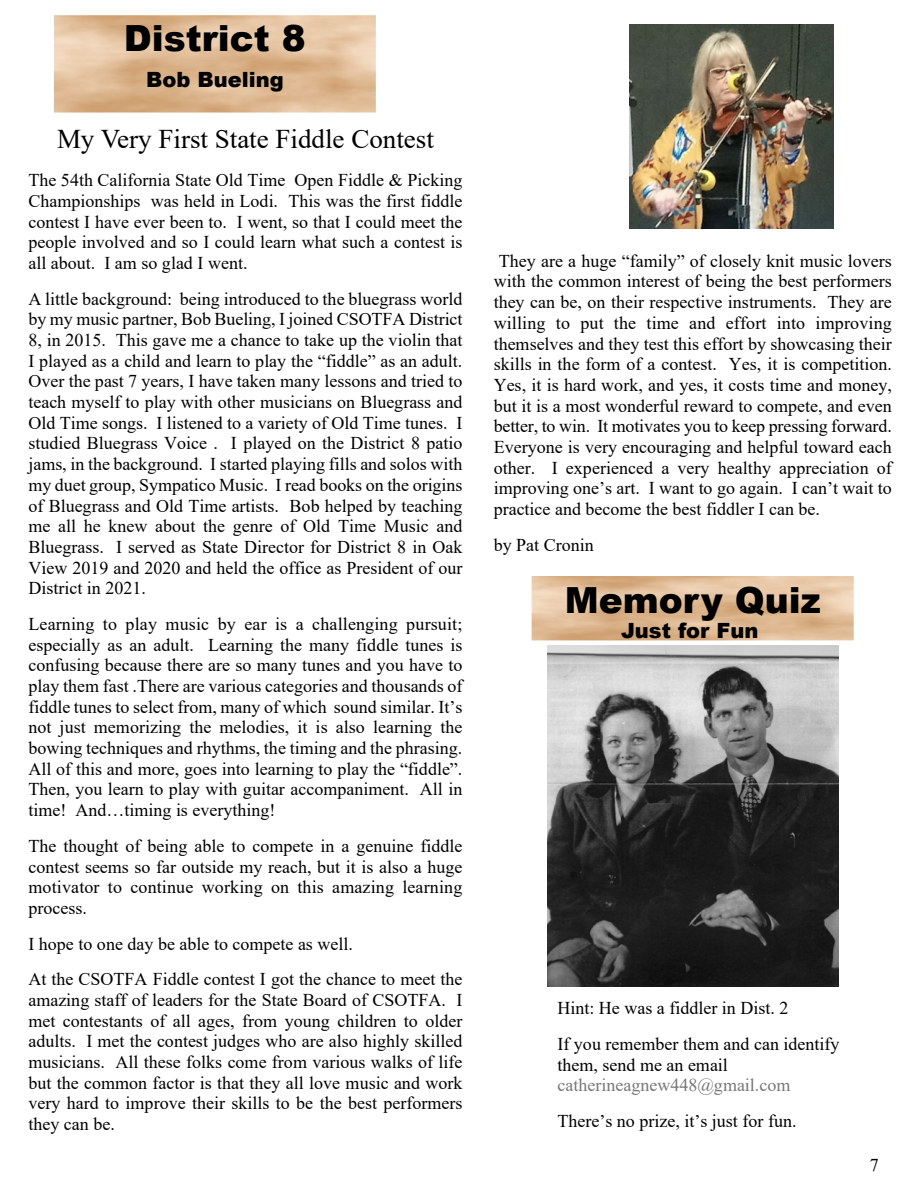
<style>
.page{position:relative;width:918px;height:1188px;background:#fff}
.page>*{position:absolute;margin:0;border:0;box-sizing:border-box;transform-origin:0 0}
.t1{font:900 36px "Arial";color:#000}
.t2{font:27px "Times New Roman";color:#000}
.t3{font:900 21px "Arial";color:#000}
.t4{font:18px/20.7px "Times New Roman";color:#000;text-align:justify}
.t5{font:18px "Times New Roman";color:#777}
</style>
<div class="page">
<img style="left:53px;top:15px;width:323px;height:97px">
<img style="left:630px;top:25px;width:204px;height:203px">
<img style="left:531px;top:577px;width:323px;height:64px">
<img style="left:548px;top:646px;width:290px;height:340px">
<h1 class="t1" style="left:124px;top:26px;width:183px">District 8</h1>
<p class="t3" style="left:146px;top:72px;width:139px">Bob Bueling</p>
<h2 class="t2" style="left:57px;top:130px;width:378px">My Very First State Fiddle Contest</h2>
<p class="t4" style="left:28px;top:172px;width:436px">The 54th California State Old Time Open Fiddle &amp; Picking Championships was held in Lodi. This was the first fiddle contest I have ever been to. I went, so that I could meet the people involved and so I could learn what such a contest is all about. I am so glad I went.</p>
<p class="t4" style="left:28px;top:290px;width:436px">A little background: being introduced to the bluegrass world by my music partner, Bob Bueling, I joined CSOTFA District 8, in 2015. This gave me a chance to take up the violin that I played as a child and learn to play the “fiddle” as an adult.<br>Over the past 7 years, I have taken many lessons and tried to teach myself to play with other musicians on Bluegrass and Old Time songs. I listened to a variety of Old Time tunes. I studied Bluegrass Voice . I played on the District 8 patio jams, in the background. I started playing fills and solos with my duet group, Sympatico Music. I read books on the origins of Bluegrass and Old Time artists. Bob helped by teaching me all he knew about the genre of Old Time Music and Bluegrass. I served as State Director for District 8 in Oak View 2019 and 2020 and held the office as President of our District in 2021.</p>
<p class="t4" style="left:28px;top:615px;width:436px">Learning to play music by ear is a challenging pursuit; especially as an adult. Learning the many fiddle tunes is confusing because there are so many tunes and you have to play them fast .There are various categories and thousands of fiddle tunes to select from, many of which sound similar. It’s not just memorizing the melodies, it is also learning the bowing techniques and rhythms, the timing and the phrasing.<br>All of this and more, goes into learning to play the “fiddle”.<br>Then, you learn to play with guitar accompaniment. All in time! And…timing is everything!</p>
<p class="t4" style="left:28px;top:837px;width:436px">The thought of being able to compete in a genuine fiddle contest seems so far outside my reach, but it is also a huge motivator to continue working on this amazing learning process.</p>
<p class="t4" style="left:28px;top:927px;width:436px;line-height:35.7px">I hope to one day be able to compete as well.<br>At the CSOTFA Fiddle contest I got the chance to meet the</p>
<p class="t4" style="left:28px;top:991px;width:436px">amazing staff of leaders for the State Board of CSOTFA. I met contestants of all ages, from young children to older adults. I met the contest judges who are also highly skilled musicians. All these folks come from various walks of life but the common factor is that they all love music and work very hard to improve their skills to be the best performers they can be.</p>
<p class="t4" style="left:494px;top:252px;width:400px">They are a huge “family” of closely knit music lovers with the common interest of being the best performers they can be, on their respective instruments. They are willing to put the time and effort into improving themselves and they test this effort by showcasing their skills in the form of a contest. Yes, it is competition.<br>Yes, it is hard work, and yes, it costs time and money, but it is a most wonderful reward to compete, and even better, to win. It motivates you to keep pressing forward.<br>Everyone is very encouraging and helpful toward each other. I experienced a very healthy appreciation of improving one’s art. I want to go again. I can’t wait to practice and become the best fiddler I can be.</p>
<p class="t4" style="left:494px;top:536px;width:102px">by Pat Cronin</p>
<h1 class="t1" style="left:565px;top:587px;width:257px">Memory Quiz</h1>
<p class="t3" style="left:621px;top:623px;width:139px">Just for Fun</p>
<p class="t4" style="left:557px;top:992px;width:284px;line-height:35.7px">Hint: He was a fiddler in Dist. 2<br>If you remember them and can identify</p>
<p class="t4" style="left:557px;top:1056px;width:172px">them, send me an email</p>
<p class="t5" style="left:557px;top:1079px;width:235px">catherineagnew448@gmail.com</p>
<p class="t4" style="left:557px;top:1112px;width:241px">There’s no prize, it’s just for fun.</p>
<p class="t4" style="left:870px;top:1156px;width:10px">7</p>
</div>
